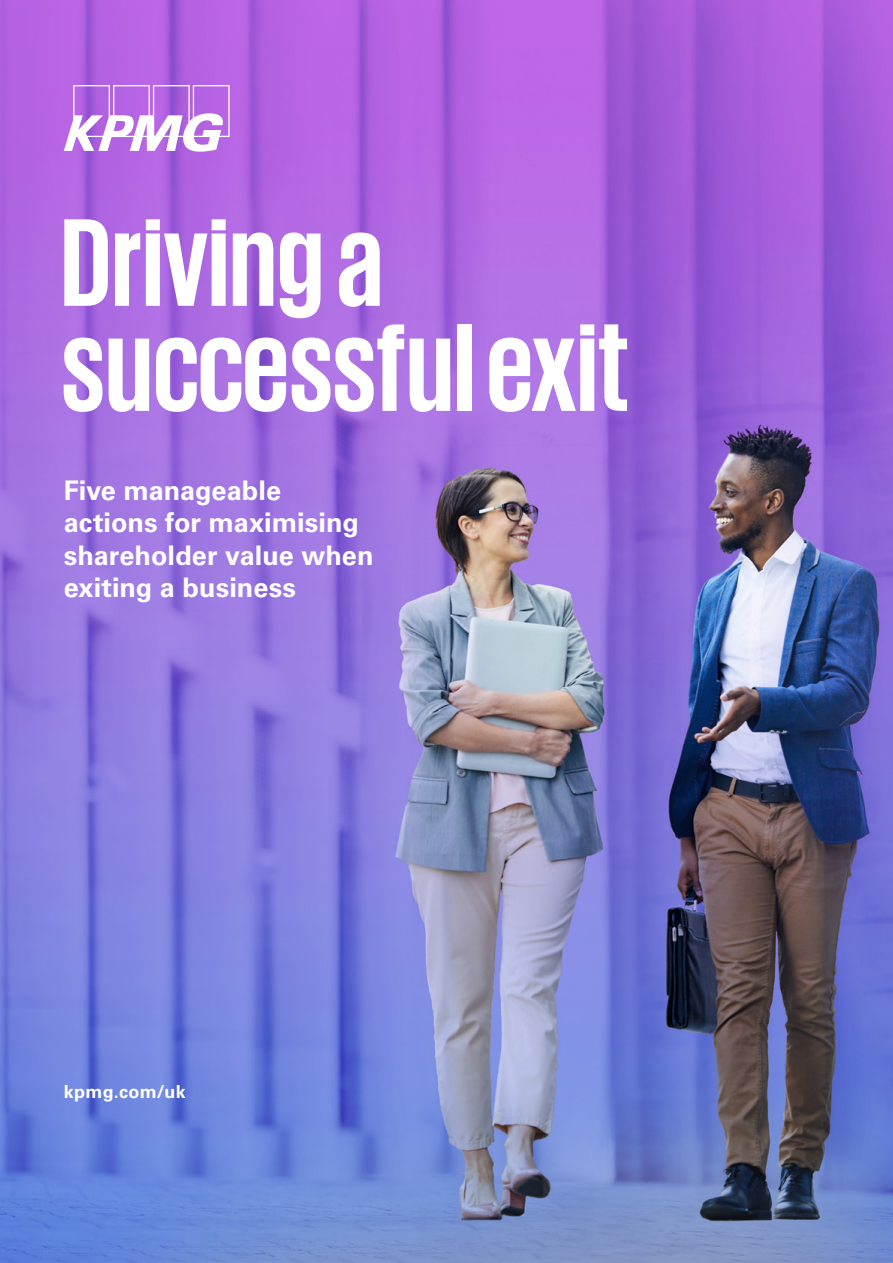
<style>
.page{position:relative;width:893px;height:1263px;background:#fff}
.page>*{position:absolute;margin:0;border:0;box-sizing:border-box;transform-origin:0 0}
.t1{font:700 127.5px/105px "KPMG";color:#fff}
.t2{font:700 27px/32.4px "Univers LT Std";color:#fff}
.t3{font:700 18px "Univers LT Std";letter-spacing:.02em;color:#fff}
</style>
<div class="page">
<img style="left:0;top:0;width:893px;height:1263px">
<svg style="left:64px;top:85px;width:166px;height:67px"></svg>
<h1 class="t1" style="left:61px;top:206px;width:570px">Driving a successful exit</h1>
<p class="t2" style="left:64px;top:475px;width:311px">Five manageable actions for maximising shareholder value when exiting a business</p>
<p class="t3" style="left:64px;top:1081px;width:123px">kpmg.com/uk</p>
</div>
